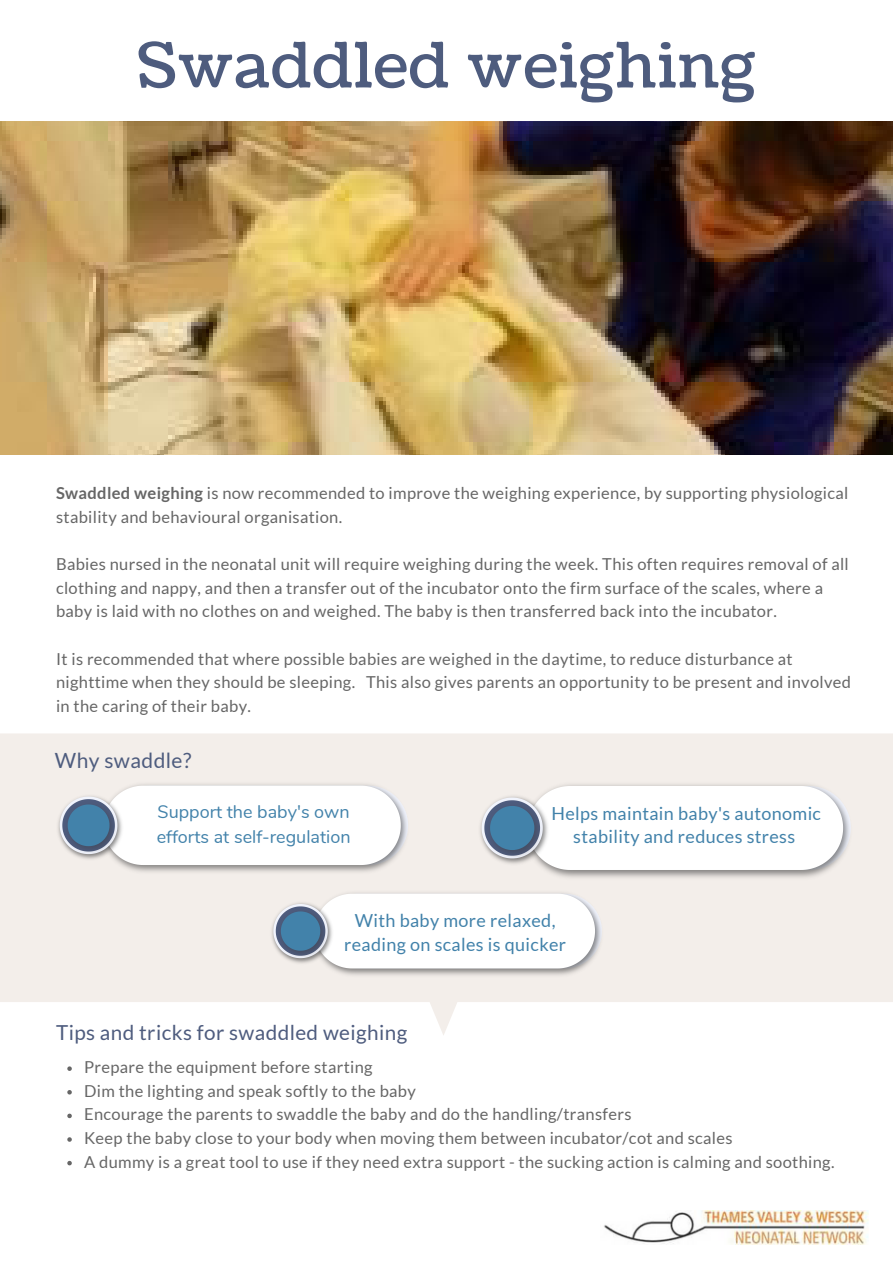
<style>
.page{position:relative;width:893px;height:1264px;background:#fff}
.page>*{position:absolute;margin:0;border:0;box-sizing:border-box;transform-origin:0 0}
.t1{font:62.4px "Coustard";letter-spacing:.02em;color:#4e5c7e}
.t2{font:21px "Lato";letter-spacing:.02em;color:#4e5c7e}
.t3{font:20.7px "Lato";letter-spacing:.02em;color:#4e5c7e}
.t4{font:18px/23.5px "Lato";letter-spacing:.02em;color:#4282aa;text-align:center}
.t5{font:18px/24.8px "Nunito";color:#4282aa}
.t6{font:16.5px/23.5px "Lato";letter-spacing:.02em;color:#666}
.s1{font-weight:700}
</style>
<div class="page">
<img style="left:0;top:121px;width:892px;height:333px">
<svg style="left:0;top:733px;width:892px;height:302px;fill:#f3eeea"></svg>
<svg style="left:67px;top:1066px;width:5px;height:4px"></svg>
<svg style="left:67px;top:1090px;width:5px;height:4px"></svg>
<svg style="left:67px;top:1113px;width:5px;height:5px"></svg>
<svg style="left:67px;top:1137px;width:5px;height:4px"></svg>
<svg style="left:67px;top:1160px;width:5px;height:5px"></svg>
<img style="left:97px;top:779px;width:314px;height:97px">
<img style="left:55px;top:792px;width:5px;height:70px">
<svg style="left:60px;top:785px;width:348px;height:80px"></svg>
<img style="left:521px;top:779px;width:333px;height:103px">
<img style="left:476px;top:793px;width:5px;height:74px">
<svg style="left:481px;top:786px;width:369px;height:84px"></svg>
<img style="left:308px;top:888px;width:297px;height:91px">
<img style="left:269px;top:899px;width:4px;height:67px">
<svg style="left:273px;top:893px;width:329px;height:75px"></svg>
<img style="left:604px;top:1210px;width:264px;height:34px">
<p class="t1" style="left:137px;top:24px;width:620px">Swaddled weighing</p>
<p class="t6" style="left:56px;top:481px;width:793px"><span class="s1">Swaddled weighing</span> is now recommended to improve the weighing experience, by supporting physiological stability and behavioural organisation.</p>
<p class="t6" style="left:56px;top:552px;width:794px">Babies nursed in the neonatal unit will require weighing during the week. This often requires removal of all clothing and nappy, and then a transfer out of the incubator onto the firm surface of the scales, where a baby is laid with no clothes on and weighed. The baby is then transferred back into the incubator.</p>
<p class="t6" style="left:56px;top:646px;width:796px">It is recommended that where possible babies are weighed in the daytime, to reduce disturbance at nighttime when they should be sleeping. This also gives parents an opportunity to be present and involved in the caring of their baby.</p>
<p class="t2" style="left:55px;top:746px;width:138px">Why swaddle?</p>
<p class="t5" style="left:157px;top:799px;width:195px">Support the baby's own efforts at self-regulation</p>
<p class="t4" style="left:551px;top:801px;width:271px">Helps maintain baby's autonomic stability and reduces stress</p>
<p class="t4" style="left:344px;top:908px;width:223px">With baby more relaxed, reading on scales is quicker</p>
<p class="t3" style="left:56px;top:1019px;width:352px">Tips and tricks for swaddled weighing</p>
<p class="t6" style="left:84px;top:1054px;width:290px">Prepare the equipment before starting</p>
<p class="t6" style="left:84px;top:1078px;width:333px">Dim the lighting and speak softly to the baby</p>
<p class="t6" style="left:84px;top:1102px;width:549px">Encourage the parents to swaddle the baby and do the handling/transfers</p>
<p class="t6" style="left:84px;top:1125px;width:650px">Keep the baby close to your body when moving them between incubator/cot and scales</p>
<p class="t6" style="left:84px;top:1149px;width:751px">A dummy is a great tool to use if they need extra support - the sucking action is calming and soothing.</p>
</div>
